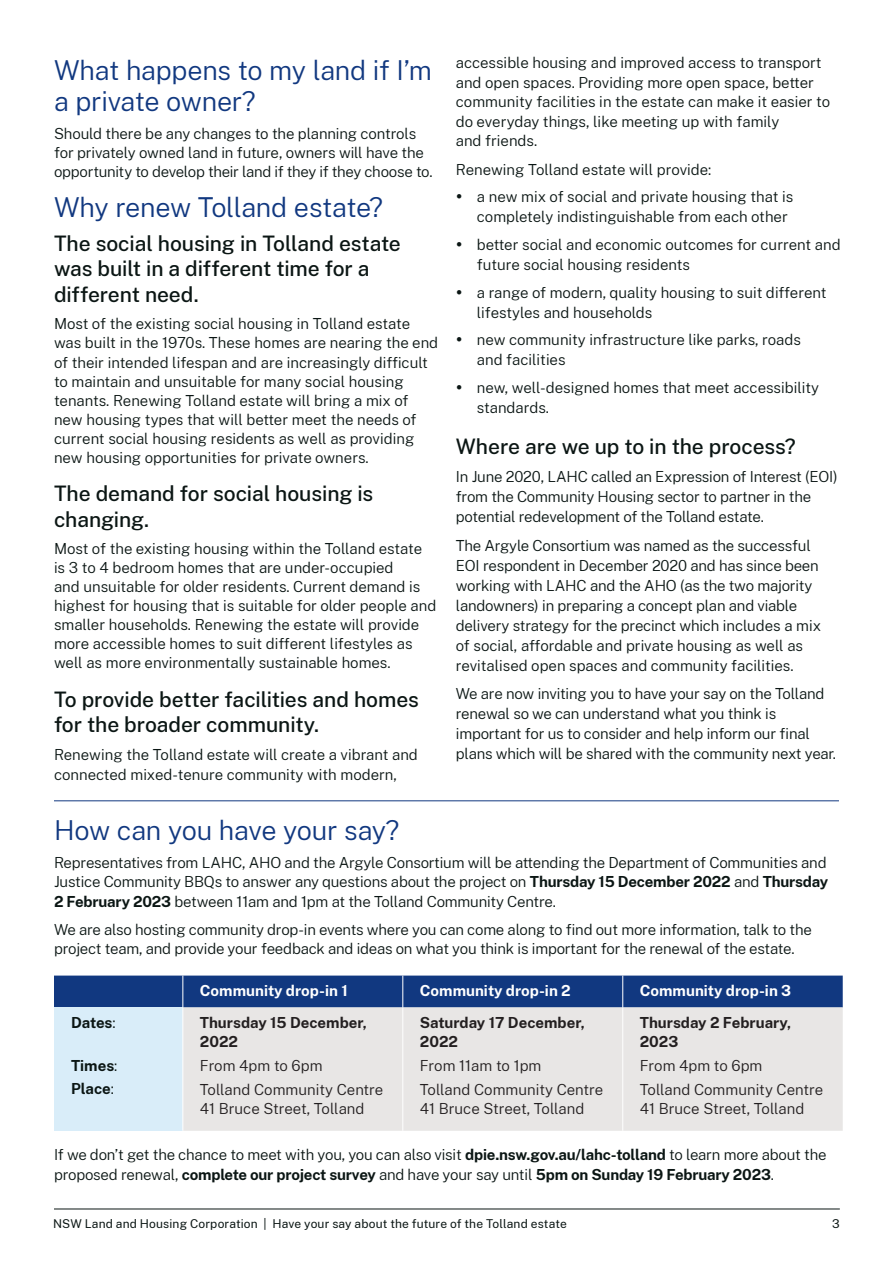
<style>
.page{position:relative;width:893px;height:1263px;background:#fff}
.page>*{position:absolute;margin:0;border:0;box-sizing:border-box;transform-origin:0 0}
.t1{font:300 27px/31.5px "Public Sans NSW";letter-spacing:-.01em;color:#113880}
.t2{font:500 21px/25.5px "Public Sans NSW";letter-spacing:-.005em;color:#0b1614}
.t3{font:300 15px/20px "Public Sans NSW";letter-spacing:-.005em;color:#0b1614}
.t4{font:300 15px "Public Sans NSW";color:#231f20}
.t5{font:700 15px "Public Sans NSW";color:#231f20}
.t6{font:700 15px "Public Sans NSW";color:#fff}
.t7{font:700 15px "Public Sans NSW";color:#0b1614}
.t8{font:12px "Public Sans NSW";letter-spacing:.01em;color:#0b1614}
.s1{font-weight:700}
.s2{font-weight:300}
</style>
<div class="page">
<hr style="left:54px;top:1209px;width:786px;height:1px;background:#0b1614">
<div style="left:54px;top:975px;width:789px;height:32px;background:#113880"></div>
<div style="left:54px;top:1007px;width:129px;height:124px;background:#d9edf9"></div>
<div style="left:183px;top:1007px;width:660px;height:124px;background:#e8e6e5"></div>
<hr style="left:182px;top:975px;width:1px;height:32px;background:#fff">
<hr style="left:402px;top:975px;width:1px;height:32px;background:#fff">
<hr style="left:402px;top:1007px;width:1px;height:124px;background:#fff">
<hr style="left:182px;top:1007px;width:1px;height:124px;background:#fff">
<hr style="left:622px;top:975px;width:1px;height:32px;background:#fff">
<hr style="left:622px;top:1007px;width:1px;height:124px;background:#fff">
<hr style="left:54px;top:800px;width:785px;height:1px;background:#113880">
<h1 class="t1" style="left:54px;top:52px;width:379px">What happens to my land if I’m a private owner?</h1>
<p class="t3" style="left:54px;top:123px;width:380px;line-height:19px">Should there be any changes to the planning controls for privately owned land in future, owners will have the opportunity to develop their land if they if they choose to.</p>
<h1 class="t1" style="left:54px;top:190px;width:331px">Why renew Tolland estate?</h1>
<h2 class="t2" style="left:54px;top:229px;width:348px">The social housing in Tolland estate was built in a different time for a different need.</h2>
<p class="t3" style="left:54px;top:313px;width:386px;line-height:19px">Most of the existing social housing in Tolland estate was built in the 1970s. These homes are nearing the end of their intended lifespan and are increasingly difficult to maintain and unsuitable for many social housing tenants. Renewing Tolland estate will bring a mix of new housing types that will better meet the needs of current social housing residents as well as providing new housing opportunities for private owners.</p>
<h2 class="t2" style="left:54px;top:479px;width:321px">The demand for social housing is changing.</h2>
<p class="t3" style="left:54px;top:538px;width:384px;line-height:19px">Most of the existing housing within the Tolland estate is 3 to 4 bedroom homes that are under-occupied<br>and unsuitable for older residents. Current demand is highest for housing that is suitable for older people and smaller households. Renewing the estate will provide more accessible homes to suit different lifestyles as well as more environmentally sustainable homes.</p>
<h2 class="t2" style="left:54px;top:685px;width:367px">To provide better facilities and homes for the broader community.</h2>
<p class="t3" style="left:54px;top:744px;width:365px;line-height:19.5px">Renewing the Tolland estate will create a vibrant and connected mixed-tenure community with modern,</p>
<p class="t3" style="left:456px;top:52px;width:376px;line-height:19.5px">accessible housing and improved access to transport and open spaces. Providing more open space, better community facilities in the estate can make it easier to do everyday things, like meeting up with family<br>and friends.</p>
<p class="t3" style="left:456px;top:158px;width:257px">Renewing Tolland estate will provide:</p>
<p class="t3" style="left:477px;top:186px;width:318px;text-indent:-21px">• a new mix of social and private housing that is completely indistinguishable from each other</p>
<p class="t3" style="left:477px;top:234px;width:365px;text-indent:-21px">• better social and economic outcomes for current and future social housing residents</p>
<p class="t3" style="left:477px;top:281px;width:351px;text-indent:-21px">• a range of modern, quality housing to suit different lifestyles and households</p>
<p class="t3" style="left:477px;top:329px;width:326px;text-indent:-21px">• new community infrastructure like parks, roads and facilities</p>
<p class="t3" style="left:477px;top:377px;width:344px;text-indent:-21px">• new, well-designed homes that meet accessibility standards.</p>
<h2 class="t2" style="left:456px;top:432px;width:342px">Where are we up to in the process?</h2>
<p class="t3" style="left:456px;top:466px;width:383px">In June 2020, LAHC called an Expression of Interest (EOI) from the Community Housing sector to partner in the potential redevelopment of the Tolland estate.</p>
<p class="t3" style="left:456px;top:534px;width:367px">The Argyle Consortium was named as the successful EOI respondent in December 2020 and has since been working with LAHC and the AHO (as the two majority landowners) in preparing a concept plan and viable delivery strategy for the precinct which includes a mix of social, affordable and private housing as well as revitalised open spaces and community facilities.</p>
<p class="t3" style="left:456px;top:682px;width:382px">We are now inviting you to have your say on the Tolland renewal so we can understand what you think is important for us to consider and help inform our final plans which will be shared with the community next year.</p>
<h1 class="t1" style="left:54px;top:812px;width:347px">How can you have your say?</h1>
<p class="t3" style="left:54px;top:852px;width:776px;line-height:19.5px;text-align:justify">Representatives from LAHC, AHO and the Argyle Consortium will be attending the Department of Communities and Justice Community BBQs to answer any questions about the project on <span class="s1">Thursday 15 December 2022</span> and <span class="s1">Thursday 2 February 2023</span> between 11am and 1pm at the Tolland Community Centre.</p>
<p class="t3" style="left:54px;top:919px;width:759px;line-height:19.5px">We are also hosting community drop-in events where you can come along to find out more information, talk to the project team, and provide your feedback and ideas on what you think is important for the renewal of the estate.</p>
<p class="t6" style="left:200px;top:979px;width:149px">Community drop-in 1</p>
<p class="t6" style="left:420px;top:979px;width:153px">Community drop-in 2</p>
<p class="t6" style="left:640px;top:979px;width:153px">Community drop-in 3</p>
<p class="t7" style="left:71px;top:1011px;width:46px">Dates<span class="s2">:</span></p>
<p class="t5" style="left:200px;top:1011px;width:169px">Thursday 15 December,</p>
<p class="t5" style="left:420px;top:1011px;width:167px">Saturday 17 December,</p>
<p class="t5" style="left:640px;top:1011px;width:153px">Thursday 2 February,</p>
<p class="t5" style="left:200px;top:1030px;width:40px">2022</p>
<p class="t5" style="left:420px;top:1030px;width:40px">2022</p>
<p class="t5" style="left:640px;top:1030px;width:40px">2023</p>
<p class="t7" style="left:71px;top:1054px;width:48px">Times<span class="s2">:</span></p>
<p class="t4" style="left:200px;top:1054px;width:124px">From 4pm to 6pm</p>
<p class="t4" style="left:420px;top:1054px;width:123px">From 11am to 1pm</p>
<p class="t4" style="left:640px;top:1054px;width:124px">From 4pm to 6pm</p>
<p class="t7" style="left:71px;top:1077px;width:45px">Place<span class="s2">:</span></p>
<p class="t4" style="left:200px;top:1078px;width:185px">Tolland Community Centre</p>
<p class="t4" style="left:420px;top:1078px;width:185px">Tolland Community Centre</p>
<p class="t4" style="left:640px;top:1078px;width:185px">Tolland Community Centre</p>
<p class="t4" style="left:200px;top:1098px;width:166px">41 Bruce Street, Tolland</p>
<p class="t4" style="left:420px;top:1098px;width:166px">41 Bruce Street, Tolland</p>
<p class="t4" style="left:640px;top:1098px;width:166px">41 Bruce Street, Tolland</p>
<p class="t3" style="left:54px;top:1144px;width:774px;line-height:19.5px">If we don’t get the chance to meet with you, you can also visit <span class="s1">dpie.nsw.gov.au/lahc-tolland</span> to learn more about the proposed renewal, <span class="s1">complete our project survey</span> and have your say until <span class="s1">5pm on Sunday 19 February 2023</span>.</p>
<p class="t8" style="left:53px;top:1214px;width:515px">NSW Land and Housing Corporation | Have your say about the future of the Tolland estate</p>
<p class="t8" style="left:832px;top:1214px;width:9px">3</p>
</div>
